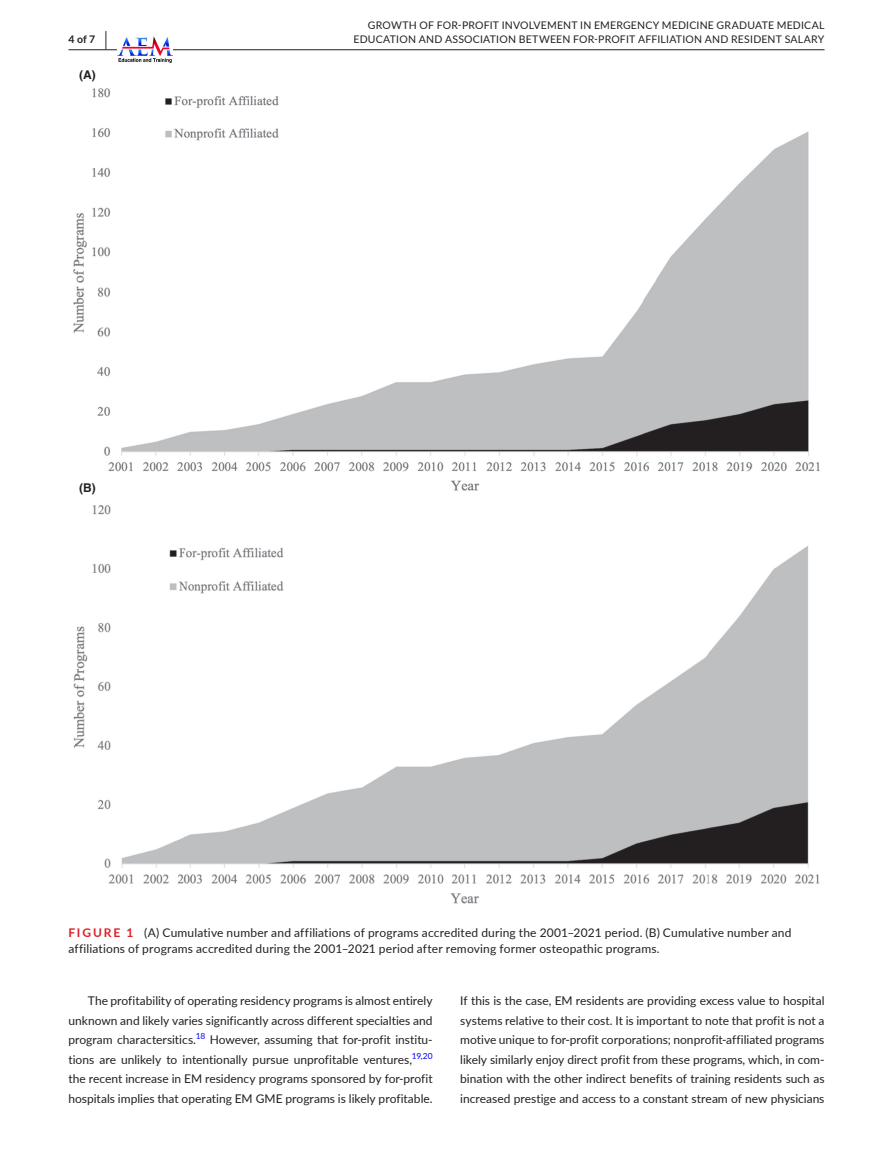
<style>
.page{position:relative;width:893px;height:1174px;background:#fff}
.page>*{position:absolute;margin:0;border:0;box-sizing:border-box;transform-origin:0 0}
.t1{font:12px/19.5px "Lato";letter-spacing:.01em;color:#231f20;text-align:justify}
.t2{font:700 12px "Helvetica";color:#231f20}
.t3{font:10.5px/13.5px "Lato";letter-spacing:.02em;color:#231f20;text-align:right}
.t4{font:700 10.5px "Lato";color:#231f20}
.s1{font-size:19.5px}
.s2{font-weight:700;color:#dc2027}
</style>
<div class="page">
<hr style="left:68px;top:49px;width:756px;height:1px;background:#231f20">
<img style="left:117px;top:37px;width:55px;height:25px">
<img style="left:73px;top:88px;width:747px;height:403px">
<img style="left:73px;top:505px;width:747px;height:399px">
<p class="t4" style="left:68px;top:31px;width:40px">4 of 7 <span class="s1">|</span></p>
<p class="t3" style="left:354px;top:18px;width:472px">GROWTH OF FOR-PROFIT INVOLVEMENT IN EMERGENCY MEDICINE GRADUATE MEDICAL<br>EDUCATION AND ASSOCIATION BETWEEN FOR-PROFIT AFFILIATION AND RESIDENT SALARY</p>
<p class="t2" style="left:79px;top:65px;width:18px">(A)</p>
<p class="t2" style="left:79px;top:478px;width:18px">(B)</p>
<p class="t1" style="left:68px;top:923px;width:725px;line-height:16.5px"><span class="s2">FIGURE 1</span> (A) Cumulative number and affiliations of programs accredited during the 2001–2021 period. (B) Cumulative number and affiliations of programs accredited during the 2001–2021 period after removing former osteopathic programs.</p>
<p class="t1" style="left:68px;top:990px;width:366px;text-indent:20px">The profitability of operating residency programs is almost entirely unknown and likely varies significantly across different specialties and program charactersitics.<sup>18</sup> However, assuming that for-profit institu&shy;tions are unlikely to intentionally pursue unprofitable ventures,<sup>19,20 </sup>the recent increase in EM residency programs sponsored by for-profit hospitals implies that operating EM GME programs is likely profitable.</p>
<p class="t1" style="left:460px;top:990px;width:366px">If this is the case, EM residents are providing excess value to hospital systems relative to their cost. It is important to note that profit is not a motive unique to for-profit corporations; nonprofit-affiliated programs likely similarly enjoy direct profit from these programs, which, in com&shy;bination with the other indirect benefits of training residents such as increased prestige and access to a constant stream of new physicians</p>
</div>
